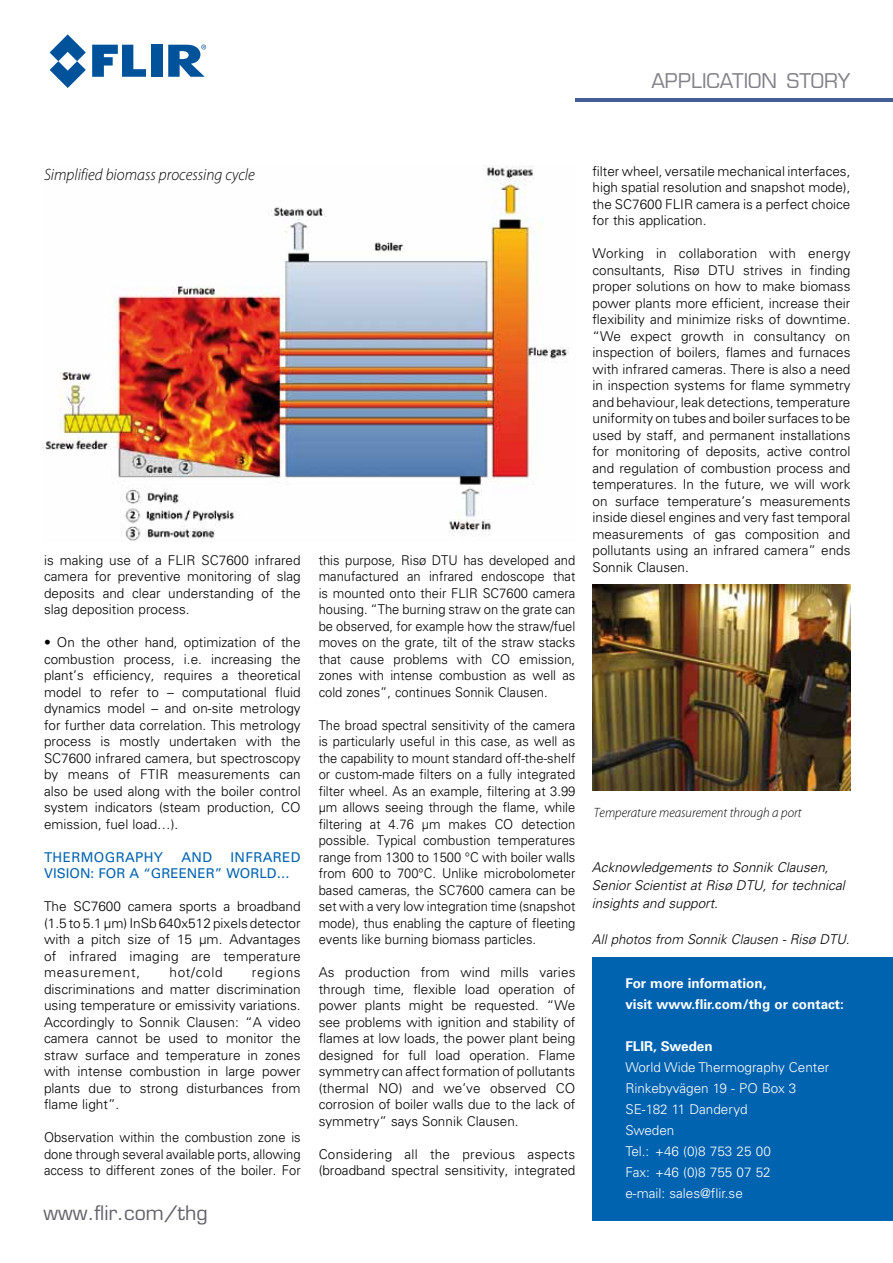
<style>
.page{position:relative;width:893px;height:1263px;background:#fff}
.page>*{position:absolute;margin:0;border:0;box-sizing:border-box;transform-origin:0 0}
.t1{font:19.8px "Eurostile LT Std";color:#61616a}
.t2{font:19.5px "Eurostile LT Std";color:#61616a}
.t3{font:italic 300 16.5px "Myriad Pro";color:#000;scale:.95 1}
.t4{font:300 13.5px/16.5px "Univers LT Std";color:#000;text-align:justify}
.t5{font:300 13.5px/16.5px "Univers LT Std";color:#000;text-align:justify;scale:.96 1}
.t6{font:300 13.5px/21px "Univers LT Std";color:#fff}
.t7{font:italic 300 13.5px/18px "Univers LT Std";color:#000}
.t8{font:700 13.5px/21px "Univers LT Std";color:#fff}
.t9{font:13.5px/16.5px "Univers LT Std";color:#0063b0}
.t10{font:italic 300 13.5px "Myriad Pro";color:#000;scale:.95 1}
.t11{font:13.5px "Univers LT Std";letter-spacing:.03em;color:#0063b0}
</style>
<div class="page">
<img style="left:43px;top:166px;width:527px;height:375px">
<img style="left:592px;top:584px;width:258px;height:206px">
<svg style="left:92px;top:45px;width:54px;height:32px"></svg>
<div style="left:151px;top:45px;width:12px;height:32px;background:#00539b"></div>
<svg style="left:50px;top:34px;width:36px;height:54px"></svg>
<svg style="left:168px;top:45px;width:38px;height:32px"></svg>
<hr style="left:575px;top:99px;width:318px;height:3px;background:#415e95">
<div style="left:592px;top:957px;width:301px;height:263px;background:#0063b0"></div>
<h1 class="t1" style="left:651px;top:69px;width:201px">APPLICATION STORY</h1>
<p class="t3" style="left:44px;top:165px;width:223px">Simplified biomass processing cycle</p>
<p class="t4" style="left:44px;top:552px;width:258px">is making use of a FLIR SC7600 infrared camera for preventive monitoring of slag deposits and clear understanding of the slag deposition process.</p>
<p class="t4" style="left:44px;top:634px;width:258px">• On the other hand, optimization of the combustion process, i.e. increasing the plant’s efficiency, requires a theoretical model to refer to – computational fluid dynamics model – and on-site metrology for further data correlation. This metrology process is mostly undertaken with the SC7600 infrared camera, but spectroscopy by means of FTIR measurements can also be used along with the boiler control system indicators (steam production, CO emission, fuel load…).</p>
<p class="t11" style="left:44px;top:849px;width:120px">THERMOGRAPHY</p>
<p class="t11" style="left:181px;top:849px;width:32px">AND</p>
<p class="t9" style="left:44px;top:849px;width:258px;text-indent:186px">INFRARED<br>VISION: FOR A “GREENER” WORLD…</p>
<p class="t4" style="left:44px;top:898px;width:258px">The SC7600 camera sports a broadband (1.5 to 5.1 µm) InSb 640x512 pixels detector with a pitch size of 15 µm. Advantages of infrared imaging are temperature measurement,</p>
<p class="t4" style="left:44px;top:964px;width:258px;text-indent:208px">regions discriminations and matter discrimination using temperature or emissivity variations.<br>Accordingly to Sonnik Clausen: “A video camera cannot be used to monitor the straw surface and temperature in zones with intense combustion in large power plants due to strong disturbances from flame light”.</p>
<p class="t5" style="left:44px;top:1129px;width:269px">Observation within the combustion zone is done through several available ports, allowing access to different zones of the boiler. For</p>
<p class="t4" style="left:169px;top:964px;width:55px">hot/cold</p>
<h2 class="t2" style="left:44px;top:1201px;width:165px">www.flir.com/thg</h2>
<p class="t5" style="left:319px;top:552px;width:269px">this purpose, Risø DTU has developed and manufactured an infrared endoscope that is mounted onto their FLIR SC7600 camera housing. “The burning straw on the grate can be observed, for example how the straw/fuel moves on the grate, tilt of the straw stacks that cause problems with CO emission, zones with intense combustion as well as cold zones”, continues Sonnik Clausen.</p>
<p class="t5" style="left:319px;top:717px;width:269px">The broad spectral sensitivity of the camera is particularly useful in this case, as well as the capability to mount standard off-the-shelf or custom-made filters on a fully integrated filter wheel. As an example, filtering at 3.99 µm allows seeing through the flame, while filtering at 4.76 µm makes CO detection possible. Typical combustion temperatures range from 1300 to 1500 °C with boiler walls from 600 to 700°C. Unlike microbolometer based cameras, the SC7600 camera can be set with a very low integration time (snapshot mode), thus enabling the capture of fleeting events like burning biomass particles.</p>
<p class="t4" style="left:319px;top:964px;width:258px">As production from wind mills varies through time, flexible load operation of power plants might be requested. “We see problems with ignition and stability of flames at low loads, the power plant being designed for full load operation. Flame symmetry can affect formation of pollutants (thermal NO) and we’ve observed CO corrosion of boiler walls due to the lack of symmetry” says Sonnik Clausen.</p>
<p class="t4" style="left:319px;top:1146px;width:258px">Considering all the previous aspects (broadband spectral sensitivity, integrated</p>
<p class="t4" style="left:592px;top:163px;width:259px">filter wheel, versatile mechanical interfaces, high spatial resolution and snapshot mode), the SC7600 FLIR camera is a perfect choice for this application.</p>
<p class="t4" style="left:592px;top:245px;width:260px">Working in collaboration with energy consultants, Risø DTU strives in finding proper solutions on how to make biomass power plants more efficient, increase their flexibility and minimize risks of downtime. “We expect growth in consultancy on inspection of boilers, flames and furnaces with infrared cameras. There is also a need in inspection systems for flame symmetry and behaviour, leak detections, temperature uniformity on tubes and boiler surfaces to be used by staff, and permanent installations for monitoring of deposits, active control and regulation of combustion process and temperatures. In the future, we will work on surface temperature’s measurements inside diesel engines and very fast temporal measurements of gas composition and pollutants using an infrared camera” ends Sonnik Clausen.</p>
<p class="t10" style="left:594px;top:805px;width:220px">Temperature measurement through a port</p>
<p class="t7" style="left:592px;top:858px;width:254px">Acknowledgements to Sonnik Clausen,<br>Senior Scientist at Risø DTU, for technical insights and support.</p>
<p class="t7" style="left:592px;top:930px;width:259px">All photos from Sonnik Clausen - Risø DTU.</p>
<p class="t8" style="left:625px;top:972px;width:220px">For more information,<br>visit www.flir.com/thg or contact:</p>
<p class="t8" style="left:625px;top:1035px;width:89px">FLIR, Sweden</p>
<p class="t6" style="left:625px;top:1056px;width:206px">World Wide Thermography Center<br>Rinkebyvägen 19 - PO Box 3<br>SE-182 11 Danderyd<br>Sweden<br>Tel.: +46 (0)8 753 25 00<br>Fax: +46 (0)8 755 07 52<br>e-mail: sales@flir.se</p>
</div>
